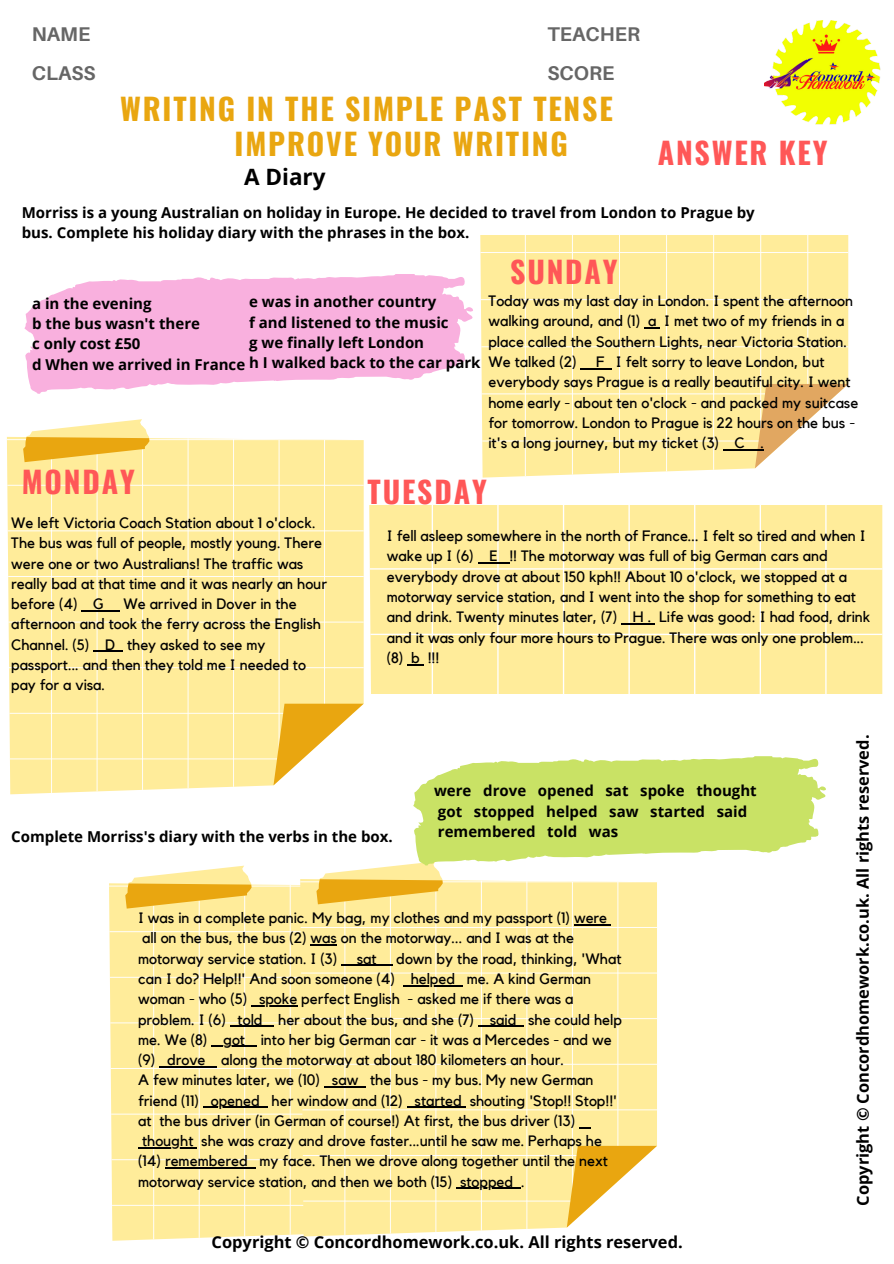
<style>
.page{position:relative;width:894px;height:1264px;background:#fff}
.page>*{position:absolute;margin:0;border:0;box-sizing:border-box;transform-origin:0 0}
.t1{font:700 29.85px "Oswald";letter-spacing:.06em;color:#e9a610}
.t2{font:700 29.85px "Oswald";letter-spacing:.06em;color:#ff5757}
.t3{font:700 22.5px "Open Sans";color:#000}
.t4{font:700 19.8px "Aileron";color:#666}
.t5{font:700 16.35px "Open Sans";color:#000}
.t6{font:15px/20.2px "Kollektif";color:#000}
.t7{font:700 15px/20.2px "Open Sans";color:#000}
</style>
<div class="page">
<svg style="left:24px;top:274px;width:449px;height:119px;fill:#f9b0de"></svg>
<svg style="left:7px;top:419px;width:142px;height:375px"></svg>
<svg style="left:7px;top:438px;width:267px;height:355px;fill:#ffec9a"></svg>
<svg style="left:23px;top:437px;width:340px;height:348px;background:#fde99a"></svg>
<svg style="left:480px;top:235px;width:276px;height:241px;fill:#ffec9a"></svg>
<svg style="left:496px;top:235px;width:352px;height:233px;background:#fdeaa0"></svg>
<svg style="left:369px;top:505px;width:22px;height:189px;background:#ffeda0"></svg>
<div style="left:391px;top:505px;width:491px;height:189px;background:#ffec9a"></div>
<svg style="left:109px;top:865px;width:142px;height:375px"></svg>
<svg style="left:109px;top:885px;width:207px;height:354px;background:#ffeea9"></svg>
<svg style="left:125px;top:883px;width:175px;height:348px;background:#fce898"></svg>
<svg style="left:300px;top:864px;width:142px;height:372px;fill:#ffec9a"></svg>
<svg style="left:300px;top:880px;width:268px;height:355px;background:#feeea6"></svg>
<svg style="left:316px;top:879px;width:340px;height:348px;background:#fde99a"></svg>
<svg style="left:412px;top:756px;width:414px;height:109px;fill:#c9e265"></svg>
<img style="left:764px;top:21px;width:117px;height:104px">
<svg style="left:644px;top:327px;width:16px;height:2px"></svg>
<svg style="left:580px;top:368px;width:32px;height:1px"></svg>
<svg style="left:722px;top:449px;width:42px;height:1px"></svg>
<svg style="left:81px;top:610px;width:38px;height:1px"></svg>
<svg style="left:93px;top:650px;width:30px;height:2px"></svg>
<svg style="left:477px;top:562px;width:32px;height:1px"></svg>
<svg style="left:621px;top:623px;width:34px;height:1px"></svg>
<svg style="left:407px;top:664px;width:17px;height:1px"></svg>
<hr style="left:574px;top:924px;width:33px;height:1px;background:#000">
<svg style="left:310px;top:944px;width:27px;height:1px"></svg>
<svg style="left:341px;top:964px;width:51px;height:1px"></svg>
<hr style="left:410px;top:985px;width:45px;height:1px;background:#000">
<hr style="left:259px;top:1005px;width:38px;height:1px;background:#000">
<svg style="left:230px;top:1025px;width:44px;height:1px"></svg>
<svg style="left:478px;top:1025px;width:46px;height:1px"></svg>
<svg style="left:211px;top:1045px;width:12px;height:2px"></svg>
<hr style="left:223px;top:1045px;width:22px;height:2px;background:#000">
<svg style="left:245px;top:1045px;width:12px;height:2px"></svg>
<hr style="left:167px;top:1066px;width:38px;height:1px;background:#000">
<svg style="left:205px;top:1066px;width:12px;height:1px"></svg>
<svg style="left:324px;top:1086px;width:42px;height:1px"></svg>
<hr style="left:211px;top:1106px;width:49px;height:1px;background:#000">
<hr style="left:414px;top:1106px;width:48px;height:1px;background:#000">
<svg style="left:579px;top:1126px;width:11px;height:2px"></svg>
<hr style="left:142px;top:1147px;width:51px;height:1px;background:#000">
<hr style="left:165px;top:1167px;width:83px;height:1px;background:#000">
<hr style="left:460px;top:1187px;width:53px;height:1px;background:#000">
<p class="t4" style="left:32px;top:21px;width:60px">NAME</p>
<p class="t4" style="left:32px;top:61px;width:65px">CLASS</p>
<p class="t4" style="left:547px;top:21px;width:94px">TEACHER</p>
<p class="t4" style="left:547px;top:61px;width:68px">SCORE</p>
<p class="t1" style="left:120px;top:85px;width:494px">WRITING IN THE SIMPLE PAST TENSE</p>
<p class="t1" style="left:234px;top:121px;width:335px">IMPROVE YOUR WRITING</p>
<p class="t3" style="left:244px;top:161px;width:83px">A Diary</p>
<p class="t2" style="left:657px;top:130px;width:171px">ANSWER KEY</p>
<p class="t7" style="left:22px;top:202px;width:734px">Morriss is a young Australian on holiday in Europe. He decided to travel from London to Prague by bus. Complete his holiday diary with the phrases in the box.</p>
<p class="t7" style="left:249px;top:291px;width:189px">e was in another country</p>
<p class="t7" style="left:249px;top:311px;width:201px">f and listened to the music</p>
<p class="t7" style="left:249px;top:332px;width:176px">g we finally left London</p>
<p class="t7" style="left:249px;top:352px;width:233px">h I walked back to the car park</p>
<p class="t7" style="left:32px;top:293px;width:121px">a in the evening</p>
<p class="t7" style="left:32px;top:313px;width:169px">b the bus wasn't there</p>
<p class="t7" style="left:32px;top:333px;width:110px">c only cost £50</p>
<p class="t7" style="left:32px;top:354px;width:214px">d When we arrived in France</p>
<p class="t2" style="left:510px;top:248px;width:109px">SUNDAY</p>
<p class="t6" style="left:488px;top:291px;width:366px">Today was my last day in London. I spent the afternoon walking around, and (1) a I met two of my friends in a place called the Southern Lights, near Victoria Station.<br>We talked (2)</p>
<p class="t6" style="left:488px;top:352px;width:371px;text-indent:108px">F I felt sorry to leave London, but everybody says Prague is a really beautiful city. I went home early - about ten o'clock - and packed my suitcase for tomorrow. London to Prague is 22 hours on the bus - it's a long journey, but my ticket (3) C .</p>
<p class="t2" style="left:22px;top:458px;width:115px">MONDAY</p>
<p class="t2" style="left:367px;top:469px;width:121px">TUESDAY</p>
<p class="t6" style="left:11px;top:513px;width:317px">We left Victoria Coach Station about 1 o'clock.<br>The bus was full of people, mostly young. There were one or two Australians! The traffic was really bad at that time and it was nearly an hour before (4) G</p>
<p class="t6" style="left:11px;top:594px;width:311px;text-indent:112px">We arrived in Dover in the afternoon and took the ferry across the English<br>Channel. (5) D they asked to see my passport... and then they told me I needed to pay for a visa.</p>
<p class="t6" style="left:387px;top:526px;width:485px">I fell asleep somewhere in the north of France... I felt so tired and when I wake up I (6) E !! The motorway was full of big German cars and everybody drove at about 150 kph!! About 10 o'clock, we stopped at a motorway service station, and I went into the shop for something to eat and drink. Twenty minutes later, (7) H . Life was good: I had food, drink and it was only four more hours to Prague. There was only one problem... (8) b !!!</p>
<p class="t7" style="left:11px;top:825px;width:383px">Complete Morriss's diary with the verbs in the box.</p>
<p class="t7" style="left:434px;top:780px;width:324px">were drove opened sat spoke thought got stopped helped saw started said remembered told was</p>
<p class="t6" style="left:138px;top:908px;width:470px">I was in a complete panic. My bag, my clothes and my passport (1) were all on the bus, the bus (2) was on the motorway... and I was at the motorway service station. I (3)</p>
<p class="t6" style="left:138px;top:948px;width:485px;text-indent:258px">down by the road, thinking, 'What can I do? Help!!' And soon someone (4) helped me. A kind German woman - who (5) spoke perfect English - asked me if there was a problem. I (6) told her about the bus, and she (7) said she could help me. We (8) got into her big German car - it was a Mercedes - and we (9) drove along the motorway at about 180 kilometers an hour.</p>
<p class="t6" style="left:138px;top:1070px;width:480px">A few minutes later, we (10) saw the bus - my bus. My new German friend (11) opened her window and (12) started shouting 'Stop!! Stop!!' at the bus driver (in German of course!) At first, the bus driver (13) thought she was crazy and drove faster...until he saw me. Perhaps he (14) remembered my face. Then we drove along together until the next motorway service station, and then we both (15) stopped .</p>
<p class="t6" style="left:357px;top:948px;width:21px">sat</p>
<p class="t5" style="left:211px;top:1230px;width:472px">Copyright © Concordhomework.co.uk. All rights reserved.</p>
<p class="t5" style="left:851px;top:1205px;width:472px;rotate:-90deg">Copyright © Concordhomework.co.uk. All rights reserved.</p>
</div>
